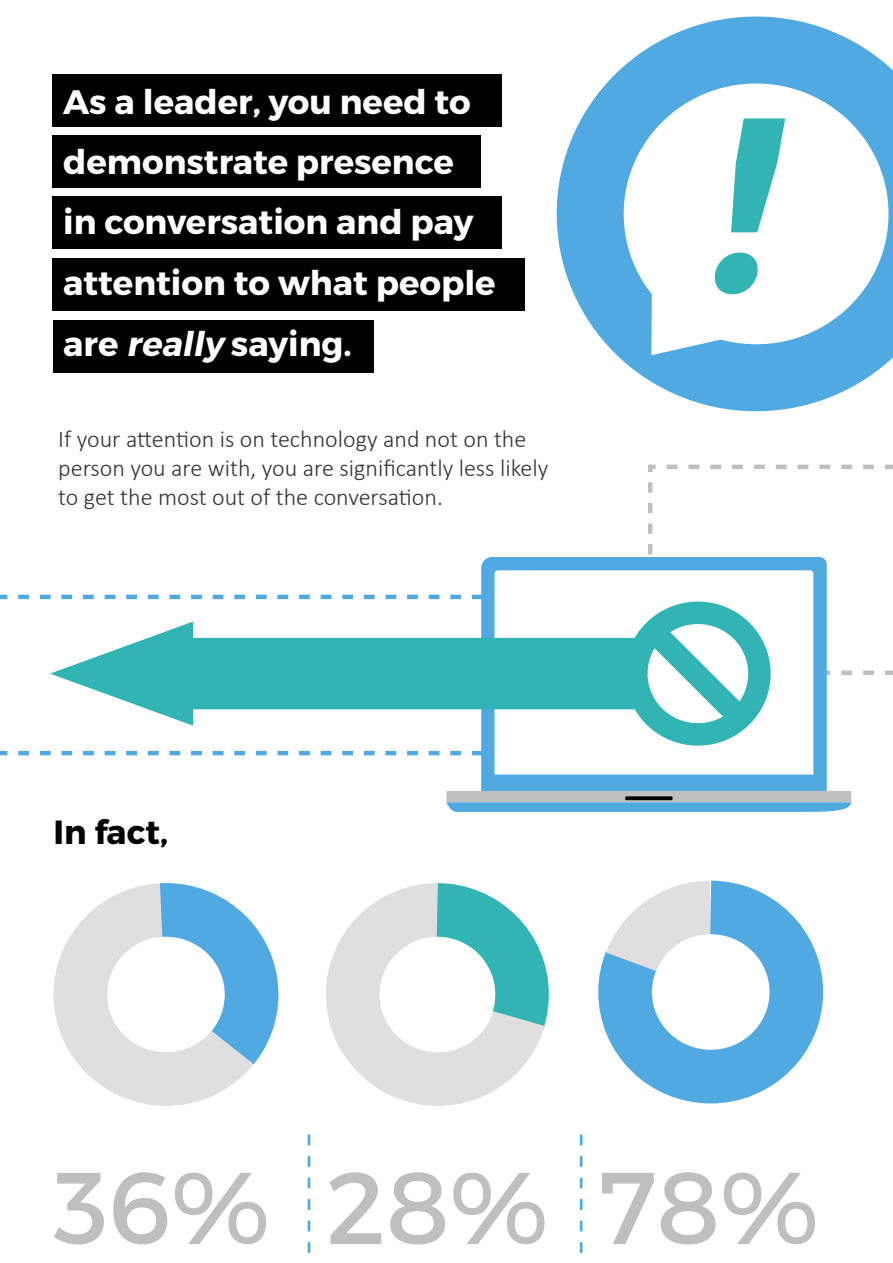
<style>
.page{position:relative;width:893px;height:1263px;background:#fff}
.page>*{position:absolute;margin:0;border:0;box-sizing:border-box;transform-origin:0 0}
.t1{font:101.7px "Montserrat";color:#bfbfbf}
.t2{font:700 33.9px/60.4px "Montserrat";color:#fff}
.t3{font:700 33.45px "Montserrat";color:#000}
.t4{font:300 24.15px/29px "Calibri";color:#333}
.s1{font-style:italic}
</style>
<div class="page">
<svg style="left:648px;top:464px;width:245px;height:8px"></svg>
<div style="left:53px;top:321px;width:321px;height:52px;background:#000"></div>
<div style="left:53px;top:258px;width:472px;height:53px;background:#000"></div>
<div style="left:53px;top:196px;width:449px;height:53px;background:#000"></div>
<div style="left:53px;top:135px;width:428px;height:53px;background:#000"></div>
<div style="left:53px;top:74px;width:449px;height:53px;background:#000"></div>
<svg style="left:308px;top:1134px;width:2px;height:119px"></svg>
<svg style="left:580px;top:1134px;width:2px;height:119px"></svg>
<svg style="left:326px;top:897px;width:176px;height:209px"></svg>
<svg style="left:384px;top:883px;width:165px;height:202px"></svg>
<div style="left:54px;top:883px;width:224px;height:223px;border:54px solid #dfdfdf;border-radius:50%"></div>
<svg style="left:105px;top:883px;width:174px;height:223px"></svg>
<svg style="left:557px;top:17px;width:336px;height:394px"></svg>
<svg style="left:651px;top:118px;width:134px;height:237px"></svg>
<svg style="left:481px;top:755px;width:346px;height:36px;background:#55ace1"></svg>
<svg style="left:494px;top:755px;width:319px;height:19px"></svg>
<svg style="left:446px;top:791px;width:405px;height:21px;background:#8db6d0"></svg>
<svg style="left:625px;top:796px;width:48px;height:4px"></svg>
<svg style="left:0;top:482px;width:893px;height:273px"></svg>
<svg style="left:598px;top:880px;width:226px;height:224px"></svg>
<h2 class="t2" style="left:63px;top:72px;width:434px">As a leader, you need to demonstrate presence in conversation and pay attention to what people are <span class="s1">really</span> saying.</h2>
<p class="t4" style="left:58px;top:425px;width:492px">If your attention is on technology and not on the person you are with, you are significantly less likely to get the most out of the conversation.</p>
<h3 class="t3" style="left:54px;top:812px;width:116px">In fact,</h3>
<h1 class="t1" style="left:54px;top:1145px;width:218px">36%</h1>
<h1 class="t1" style="left:326px;top:1145px;width:494px">28% 78%</h1>
</div>
